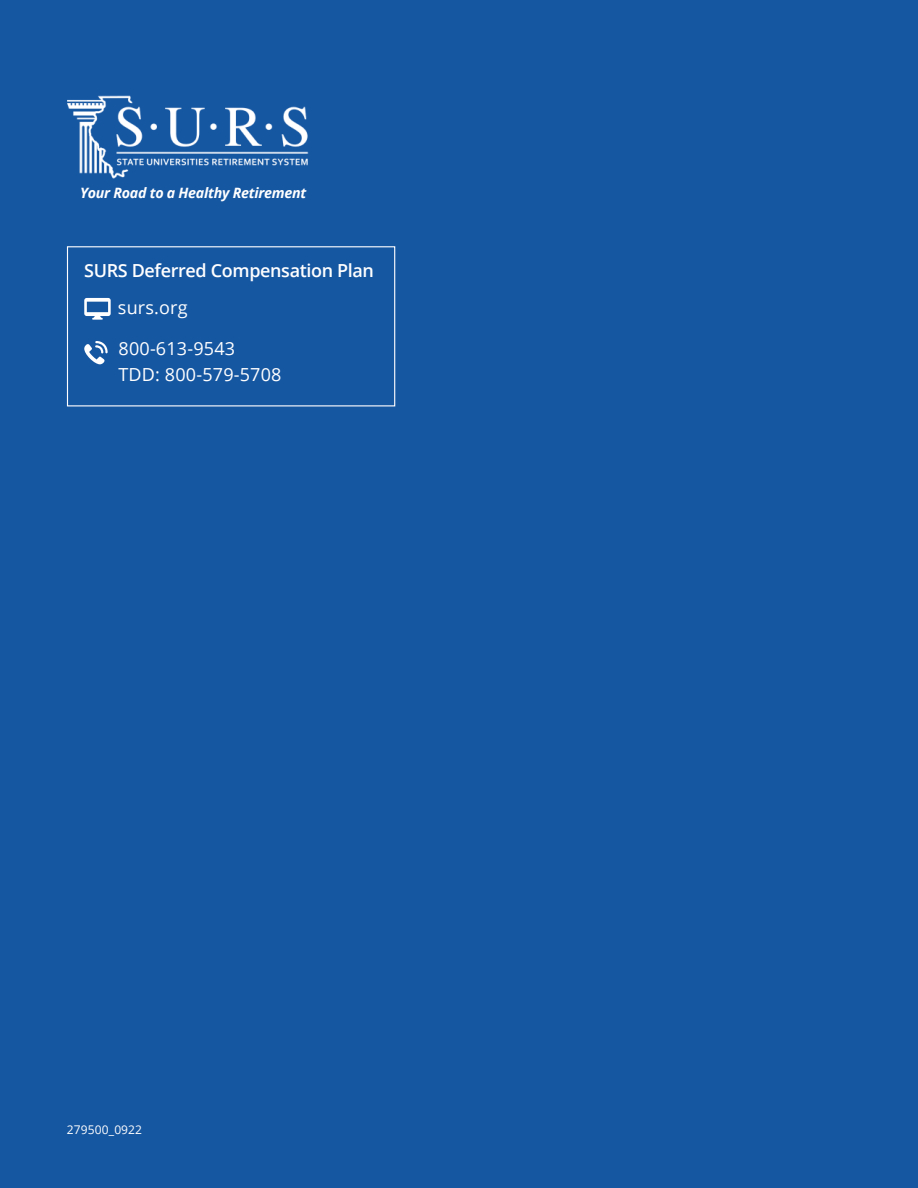
<style>
.page{position:relative;width:918px;height:1188px;background:#1657a2}
.page>*{position:absolute;margin:0;border:0;box-sizing:border-box;transform-origin:0 0}
.t1{font:18px/25.5px "Open Sans";letter-spacing:.01em;color:#fff}
.t2{font:600 18px "Open Sans";letter-spacing:-.02em;color:#fff}
.t3{font:italic 700 14.25px "Open Sans";letter-spacing:-.02em;color:#fff}
.t4{font:12px "Open Sans";letter-spacing:.01em;color:#fff}
</style>
<div class="page">
<img style="left:68px;top:95px;width:241px;height:84px">
<svg style="left:84px;top:298px;width:27px;height:22px"></svg>
<svg style="left:84px;top:341px;width:24px;height:23px"></svg>
<div style="left:67px;top:246px;width:328px;height:160px;border:1px solid #fff"></div>
<p class="t3" style="left:80px;top:182px;width:228px">Your Road to a Healthy Retirement</p>
<p class="t2" style="left:84px;top:258px;width:291px">SURS Deferred Compensation Plan</p>
<p class="t1" style="left:118px;top:294px;width:71px">surs.org</p>
<p class="t1" style="left:118px;top:336px;width:165px">800-613-9543<br>TDD: 800-579-5708</p>
<p class="t4" style="left:67px;top:1121px;width:77px">279500_0922</p>
</div>
